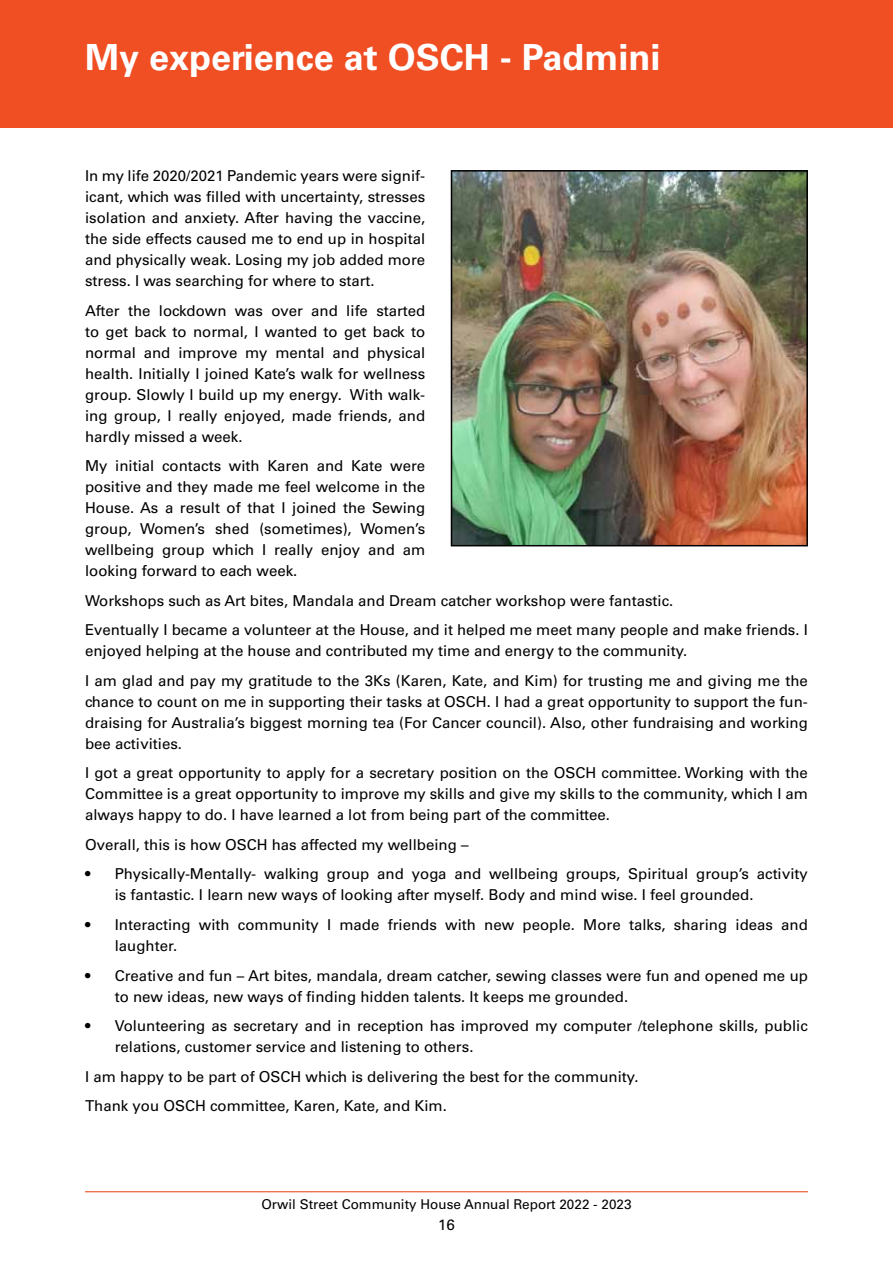
<style>
.page{position:relative;width:893px;height:1263px;background:#fff}
.page>*{position:absolute;margin:0;border:0;box-sizing:border-box;transform-origin:0 0}
.t1{font:700 36px "Univers";color:#fff}
.t2{font:15px/21px "Univers";color:#000}
.t3{font:13.5px "Univers";color:#000}
</style>
<div class="page">
<div style="left:0;top:0;width:893px;height:128px;background:#f04e23"></div>
<hr style="left:85px;top:1191px;width:723px;height:1px;background:#f04e23">
<img style="left:454px;top:173px;width:351px;height:370px">
<div style="left:451px;top:170px;width:357px;height:376px;border:2px solid #000"></div>
<h1 class="t1" style="left:85px;top:36px;width:577px">My experience at OSCH - Padmini</h1>
<p class="t2" style="left:85px;top:166px;width:342px;text-align:justify">In my life 2020/2021 Pandemic years were signif&shy;icant, which was filled with uncertainty, stresses isolation and anxiety. After having the vaccine, the side effects caused me to end up in hospital and physically weak. Losing my job added more stress. I was searching for where to start.</p>
<p class="t2" style="left:85px;top:300px;width:342px;text-align:justify">After the lockdown was over and life started to get back to normal, I wanted to get back to normal and improve my mental and physical health. Initially I joined Kate’s walk for wellness group. Slowly I build up my energy. With walk&shy;ing group, I really enjoyed, made friends, and hardly missed a week.</p>
<p class="t2" style="left:85px;top:456px;width:342px;text-align:justify">My initial contacts with Karen and Kate were positive and they made me feel welcome in the House. As a result of that I joined the Sewing group, Women’s shed (sometimes), Women’s wellbeing group which I really enjoy and am looking forward to each week.</p>
<p class="t2" style="left:85px;top:586px;width:724px;line-height:29.5px">Workshops such as Art bites, Mandala and Dream catcher workshop were fantastic.<br>Eventually I became a volunteer at the House, and it helped me meet many people and make friends. I</p>
<p class="t2" style="left:85px;top:636px;width:724px;line-height:29.5px">enjoyed helping at the house and contributed my time and energy to the community.<br>I am glad and pay my gratitude to the 3Ks (Karen, Kate, and Kim) for trusting me and giving me the</p>
<p class="t2" style="left:85px;top:691px;width:724px;text-align:justify">chance to count on me in supporting their tasks at OSCH. I had a great opportunity to support the fun&shy;draising for Australia’s biggest morning tea (For Cancer council). Also, other fundraising and working bee activities.</p>
<p class="t2" style="left:85px;top:763px;width:724px;text-align:justify">I got a great opportunity to apply for a secretary position on the OSCH committee. Working with the Committee is a great opportunity to improve my skills and give my skills to the community, which I am always happy to do. I have learned a lot from being part of the committee.</p>
<p class="t2" style="left:85px;top:834px;width:385px">Overall, this is how OSCH has affected my wellbeing –</p>
<p class="t2" style="left:115px;top:864px;width:695px;text-indent:-30px">• Physically-Mentally- walking group and yoga and wellbeing groups, Spiritual group’s activity is fantastic. I learn new ways of looking after myself. Body and mind wise. I feel grounded.</p>
<p class="t2" style="left:115px;top:914px;width:695px;text-indent:-30px">• Interacting with community I made friends with new people. More talks, sharing ideas and laughter.</p>
<p class="t2" style="left:115px;top:965px;width:695px;text-indent:-30px">• Creative and fun – Art bites, mandala, dream catcher, sewing classes were fun and opened me up to new ideas, new ways of finding hidden talents. It keeps me grounded.</p>
<p class="t2" style="left:115px;top:1015px;width:695px;text-indent:-30px">• Volunteering as secretary and in reception has improved my computer /telephone skills, public relations, customer service and listening to others.</p>
<p class="t2" style="left:85px;top:1061px;width:555px;line-height:29.5px">I am happy to be part of OSCH which is delivering the best for the community.<br>Thank you OSCH committee, Karen, Kate, and Kim.</p>
<p class="t3" style="left:261px;top:1196px;width:372px">Orwil Street Community House Annual Report 2022 - 2023</p>
<p class="t2" style="left:438px;top:1214px;width:18px">16</p>
</div>
